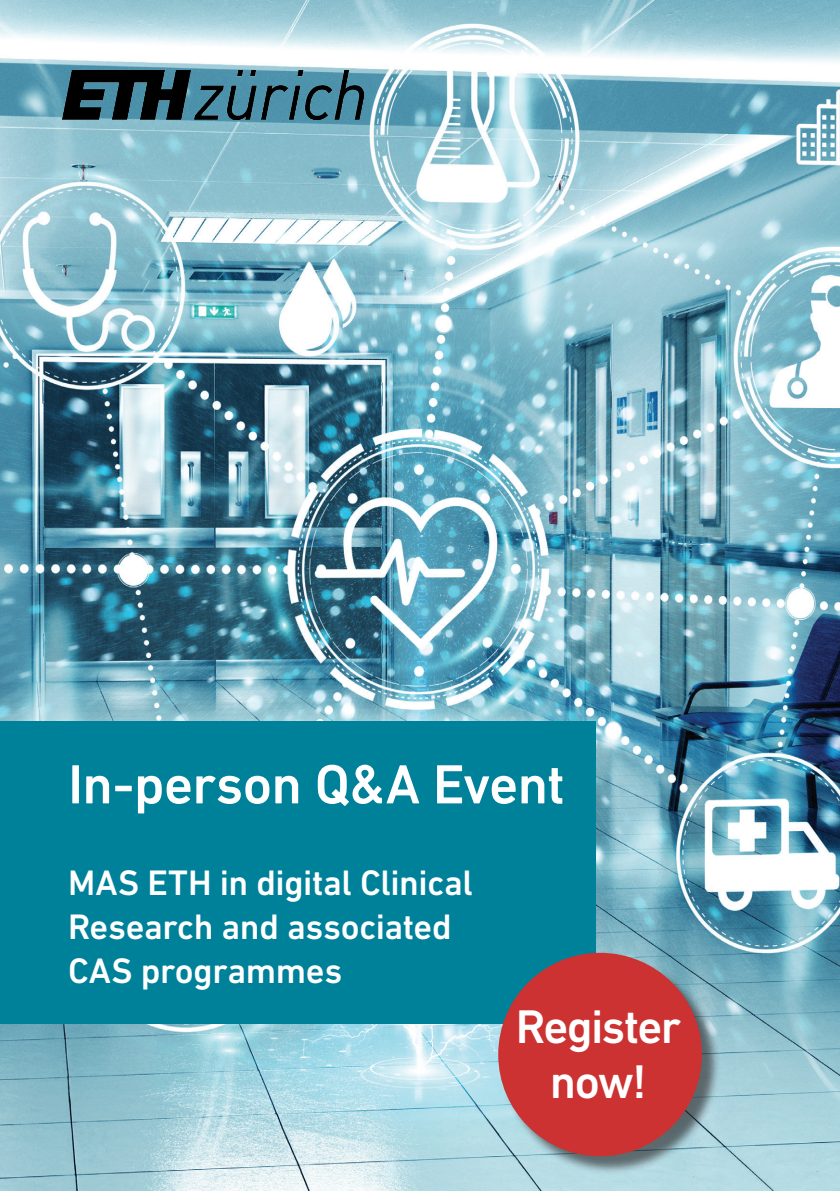
<style>
.page{position:relative;width:840px;height:1191px;background:#fff}
.page>*{position:absolute;margin:0;border:0;box-sizing:border-box;transform-origin:0 0}
.Screen_Large__84{font:500 56px "DIN Next W1 G";letter-spacing:-.015em;color:#fff}
.Untertitel_A4__DIN_Next_Regular_10_13pt{font:500 48px/54.8px "DIN Next W1 G";letter-spacing:-.035em;color:#fff;text-align:center}
.Screen_Large__84-2{font:500 36px/44px "DIN Next W1 G";letter-spacing:-.01em;color:#fff}
</style>
<div class="page">
<img style="left:0;top:0;width:839px;height:1191px">
<img style="left:62px;top:71px;width:301px;height:49px">
<div style="left:0;top:721px;width:595px;height:302px;background:#00819a"></div>
<div style="left:500px;top:954px;width:220px;height:221px;background:#231f20;opacity:.6"></div>
<div style="left:498px;top:952px;width:203px;height:204px;background:#cb3231;border-radius:50%"></div>
<p class="Screen_Large__84" style="left:68px;top:752px;width:498px">In-person Q&amp;A Event</p>
<p class="Screen_Large__84-2" style="left:68px;top:861px;width:406px">MAS ETH in digital Clinical<br>Research and associated<br>CAS programmes</p>
<p class="Untertitel_A4__DIN_Next_Regular_10_13pt" style="left:515px;top:999px;width:167px">Register now!</p>
</div>
